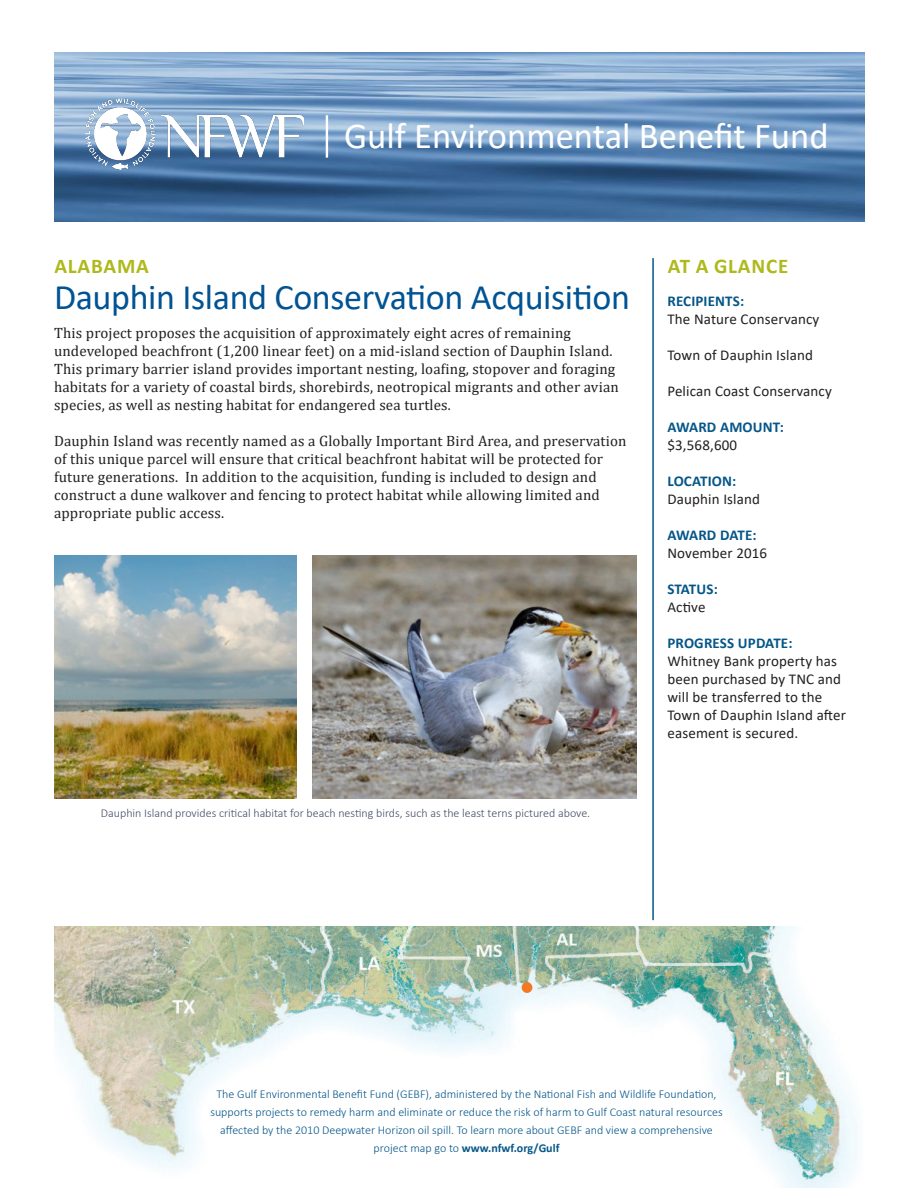
<style>
.page{position:relative;width:918px;height:1188px;background:#fff}
.page>*{position:absolute;margin:0;border:0;box-sizing:border-box;transform-origin:0 0}
.t1{font:36.6px "Calibri";color:#fff}
.t2{font:36px "Calibri";letter-spacing:-.01em;color:#015393}
.t3{font:700 21px "Calibri";letter-spacing:.04em;color:#aeb91c}
.t4{font:15px/18px "Cambria";letter-spacing:.01em;color:#231f20}
.t5{font:15px/18px "Calibri";letter-spacing:.01em;color:#231f20}
.t6{font:700 15px "Calibri";letter-spacing:.01em;color:#055689}
.t7{font:700 15px "Calibri";letter-spacing:-.015em;color:#055689}
.t8{font:300 12px/18px "Calibri";color:#055689;text-align:center}
.t9{font:300 12px "Calibri";color:#454c65}
.s1{font-weight:700}
</style>
<div class="page">
<img style="left:54px;top:927px;width:803px;height:261px">
<hr style="left:652px;top:258px;width:2px;height:662px;background:#055689">
<img style="left:54px;top:53px;width:810px;height:168px">
<img style="left:86px;top:99px;width:217px;height:71px">
<hr style="left:326px;top:115px;width:2px;height:43px;background:#fff">
<div style="left:522px;top:982px;width:10px;height:11px;background:#f47721;border-radius:50%"></div>
<img style="left:54px;top:555px;width:243px;height:243px">
<img style="left:313px;top:555px;width:324px;height:243px">
<p class="t1" style="left:344px;top:110px;width:486px">Gulf Environmental Benefit Fund</p>
<p class="t3" style="left:54px;top:251px;width:96px">ALABAMA</p>
<p class="t3" style="left:668px;top:251px;width:122px">AT A GLANCE</p>
<p class="t6" style="left:667px;top:290px;width:78px">RECIPIENTS:</p>
<p class="t5" style="left:667px;top:310px;width:153px">The Nature Conservancy</p>
<p class="t5" style="left:667px;top:346px;width:147px">Town of Dauphin Island</p>
<p class="t5" style="left:667px;top:382px;width:166px">Pelican Coast Conservancy</p>
<p class="t6" style="left:667px;top:416px;width:118px">AWARD AMOUNT:</p>
<p class="t5" style="left:667px;top:436px;width:71px">$3,568,600</p>
<p class="t6" style="left:667px;top:470px;width:70px">LOCATION:</p>
<p class="t5" style="left:667px;top:490px;width:94px">Dauphin Island</p>
<p class="t7" style="left:667px;top:524px;width:91px">AWARD DATE:</p>
<p class="t5" style="left:667px;top:544px;width:101px">November 2016</p>
<p class="t6" style="left:667px;top:578px;width:52px">STATUS:</p>
<p class="t5" style="left:667px;top:598px;width:40px">Active</p>
<p class="t6" style="left:667px;top:632px;width:127px">PROGRESS UPDATE:</p>
<p class="t5" style="left:667px;top:652px;width:180px">Whitney Bank property has been purchased by TNC and will be transferred to the<br>Town of Dauphin Island after easement is secured.</p>
<p class="t2" style="left:54px;top:272px;width:577px">Dauphin Island Conservation Acquisition</p>
<p class="t4" style="left:54px;top:324px;width:566px">This project proposes the acquisition of approximately eight acres of remaining undeveloped beachfront (1,200 linear feet) on a mid-island section of Dauphin Island.<br>This primary barrier island provides important nesting, loafing, stopover and foraging habitats for a variety of coastal birds, shorebirds, neotropical migrants and other avian species, as well as nesting habitat for endangered sea turtles.</p>
<p class="t4" style="left:54px;top:432px;width:574px">Dauphin Island was recently named as a Globally Important Bird Area, and preservation of this unique parcel will ensure that critical beachfront habitat will be protected for future generations. In addition to the acquisition, funding is included to design and construct a dune walkover and fencing to protect habitat while allowing limited and appropriate public access.</p>
<p class="t9" style="left:101px;top:806px;width:491px">Dauphin Island provides critical habitat for beach nesting birds, such as the least terns pictured above.</p>
<p class="t8" style="left:210px;top:1085px;width:514px">The Gulf Environmental Benefit Fund (GEBF), administered by the National Fish and Wildlife Foundation, supports projects to remedy harm and eliminate or reduce the risk of harm to Gulf Coast natural resources affected by the 2010 Deepwater Horizon oil spill. To learn more about GEBF and view a comprehensive project map go to <span class="s1">www.nfwf.org/Gulf</span></p>
</div>
